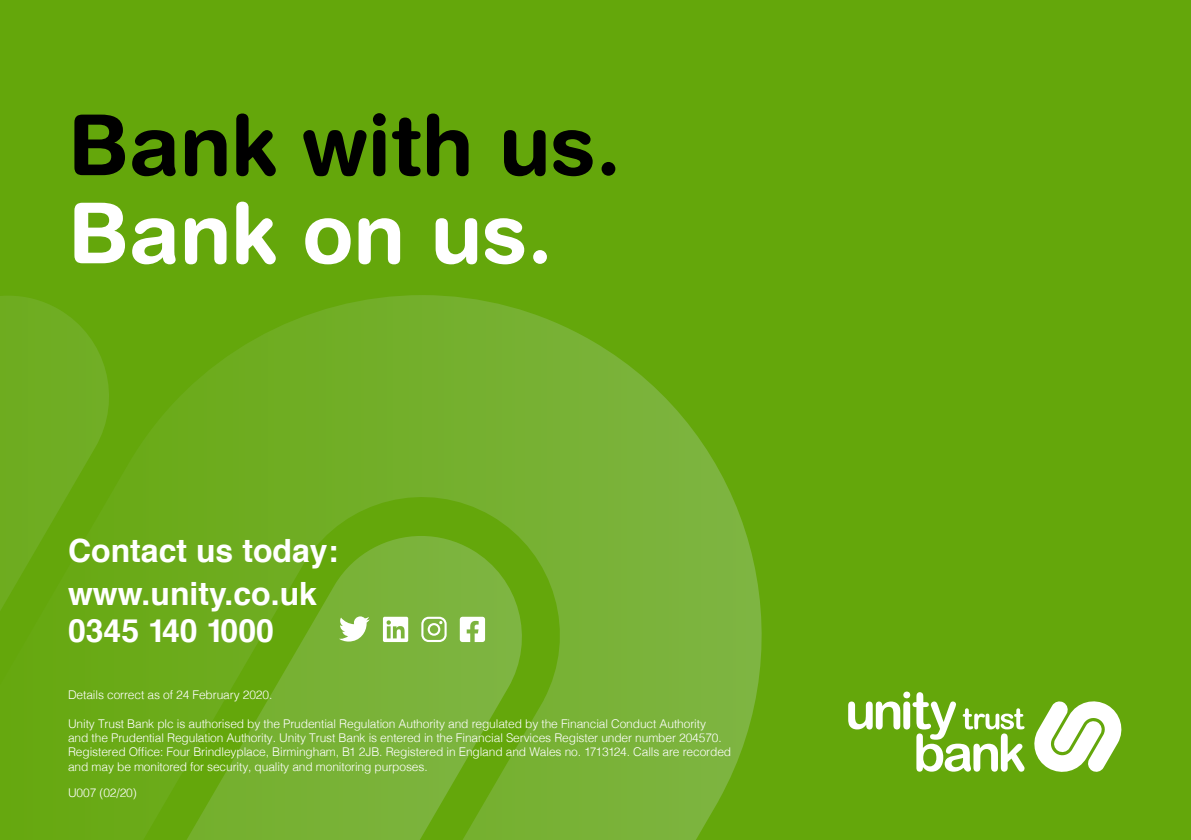
<style>
.page{position:relative;width:1191px;height:840px;background:#fff}
.page>*{position:absolute;margin:0;border:0;box-sizing:border-box;transform-origin:0 0}
.t1{font:700 84px "Helvetica Rounded LT";color:#000}
.t2{font:700 84px "Helvetica Rounded LT";color:#fff}
.t3{font:700 32px/42.6px "Helvetica";color:#fff}
.t4{font:300 12px/14.4px "Helvetica";letter-spacing:-.01em;color:#fff}
</style>
<div class="page">
<div style="left:0;top:0;width:1191px;height:839px;background:#64a70b"></div>
<svg style="left:0;top:295px;width:762px;height:544px"></svg>
<svg style="left:1034px;top:701px;width:87px;height:71px"></svg>
<svg style="left:848px;top:691px;width:176px;height:80px"></svg>
<svg style="left:339px;top:616px;width:31px;height:25px"></svg>
<svg style="left:383px;top:616px;width:25px;height:25px"></svg>
<svg style="left:421px;top:616px;width:25px;height:25px"></svg>
<svg style="left:460px;top:616px;width:25px;height:25px"></svg>
<h1 class="t1" style="left:68px;top:94px;width:555px">Bank with us.</h1>
<h1 class="t2" style="left:68px;top:182px;width:486px">Bank on us.</h1>
<h2 class="t3" style="left:68px;top:529px;width:272px">Contact us today: www.unity.co.uk</h2>
<h2 class="t3" style="left:68px;top:609px;width:207px">0345 140 1000</h2>
<p class="t4" style="left:68px;top:686px;width:206px">Details correct as of 24 February 2020.</p>
<p class="t4" style="left:68px;top:715px;width:664px">Unity Trust Bank plc is authorised by the Prudential Regulation Authority and regulated by the Financial Conduct Authority<br>and the Prudential Regulation Authority. Unity Trust Bank is entered in the Financial Services Register under number 204570.<br>Registered Office: Four Brindleyplace, Birmingham, B1 2JB. Registered in England and Wales no. 1713124. Calls are recorded and may be monitored for security, quality and monitoring purposes.</p>
<p class="t4" style="left:68px;top:783px;width:70px">U007 (02/20)</p>
</div>
